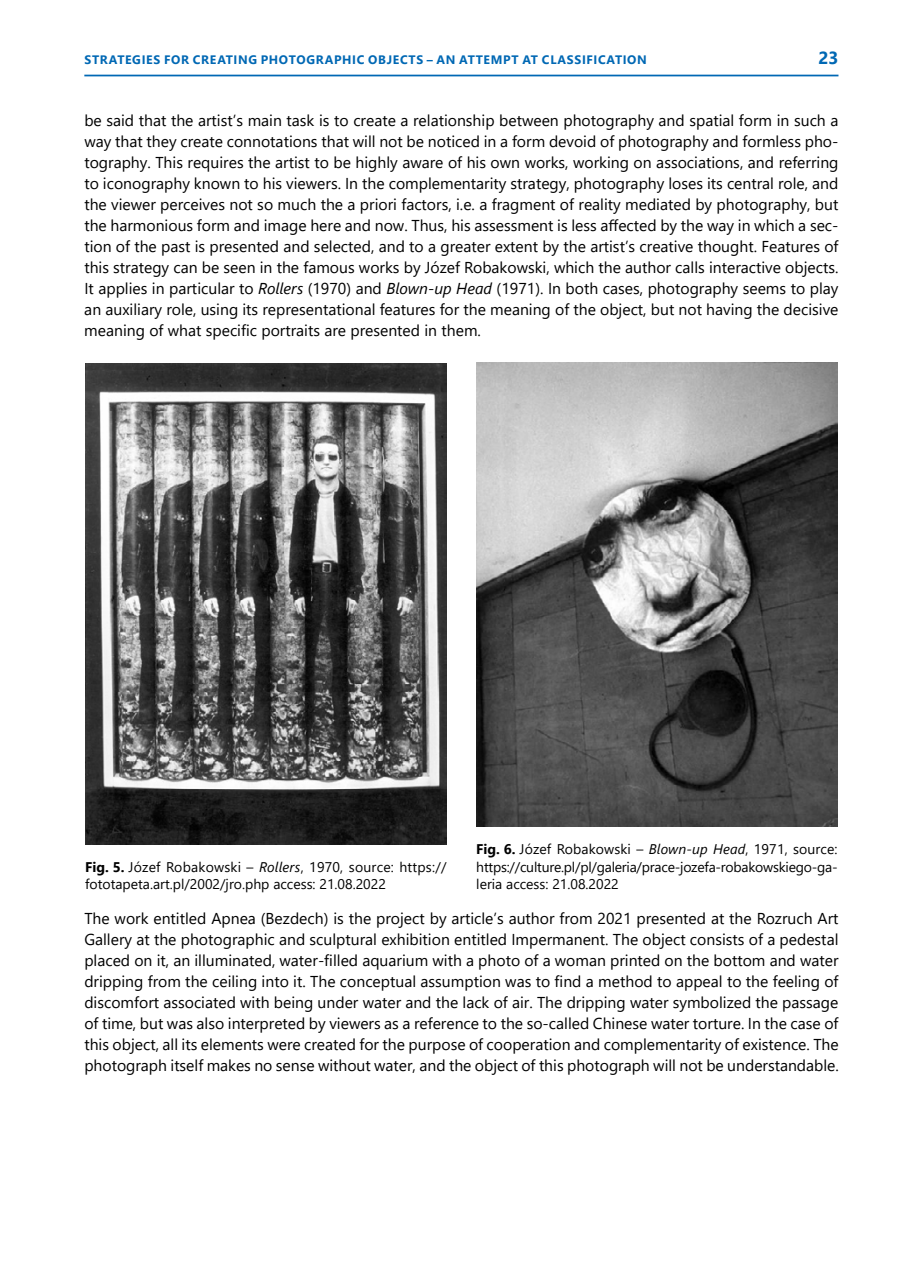
<style>
.page{position:relative;width:903px;height:1275px;background:#fff}
.page>*{position:absolute;margin:0;border:0;box-sizing:border-box;transform-origin:0 0}
.t1{font:700 17.5px "Segoe UI";color:#0068b4}
.t2{font:15.75px/21px "Segoe UI";color:#000;text-align:justify}
.t3{font:14px/17.5px "Segoe UI";color:#000}
.t4{font:700 12.25px "Segoe UI";letter-spacing:.055em;color:#0068b4}
.s1{font-style:italic}
.s2{font-weight:700}
</style>
<div class="page">
<hr style="left:84px;top:75px;width:754px;height:1px;background:#0068b4">
<img style="left:85px;top:363px;width:361px;height:481px">
<img style="left:477px;top:363px;width:360px;height:464px">
<p class="t4" style="left:85px;top:49px;width:475px">STRATEGIES FOR CREATING PHOTOGRAPHIC OBJECTS – AN ATTEMPT AT CLASS</p>
<p class="t4" style="left:582px;top:49px;width:56px">IFICATION</p>
<p class="t1" style="left:818px;top:42px;width:21px">23</p>
<p class="t2" style="left:84px;top:109px;width:756px">be said that the artist’s main task is to create a relationship between photography and spatial form in such a way that they create connotations that will not be noticed in a form devoid of photography and formless pho&shy;tography. This requires the artist to be highly aware of his own works, working on associations, and referring to iconography known to his viewers. In the complementarity strategy, photography loses its central role, and the viewer perceives not so much the a priori factors, i.e. a fragment of reality mediated by photography, but the harmonious form and image here and now. Thus, his assessment is less affected by the way in which a sec&shy;tion of the past is presented and selected, and to a greater extent by the artist’s creative thought. Features of this strategy can be seen in the famous works by Józef Robakowski, which the author calls interactive objects.<br>It applies in particular to <span class="s1">Rollers</span> (1970) and <span class="s1">Blown-up Head</span> (1971). In both cases, photography seems to play an auxiliary role, using its representational features for the meaning of the object, but not having the decisive meaning of what specific portraits are presented in them.</p>
<p class="t3" style="left:476px;top:839px;width:363px;text-align:justify"><span class="s2">FIG. 6.</span> Józef Robakowski – <span class="s1">Blown-up Head</span>, 1971, source: https://culture.pl/pl/galeria/prace-jozefa-robakowskiego-ga&shy;leria access: 21.08.2022</p>
<p class="t2" style="left:84px;top:907px;width:756px">The work entitled Apnea (Bezdech) is the project by article’s author from 2021 presented at the Rozruch Art Gallery at the photographic and sculptural exhibition entitled Impermanent. The object consists of a pedestal placed on it, an illuminated, water-filled aquarium with a photo of a woman printed on the bottom and water dripping from the ceiling into it. The conceptual assumption was to find a method to appeal to the feeling of discomfort associated with being under water and the lack of air. The dripping water symbolized the passage of time, but was also interpreted by viewers as a reference to the so-called Chinese water torture. In the case of this object, all its elements were created for the purpose of cooperation and complementarity of existence. The photograph itself makes no sense without water, and the object of this photograph will not be understandable.</p>
<p class="t3" style="left:85px;top:857px;width:363px"><span class="s2">FIG. 5.</span> Józef Robakowski – <span class="s1">Rollers</span>, 1970, source: https:// fototapeta.art.pl/2002/jro.php access: 21.08.2022</p>
</div>
